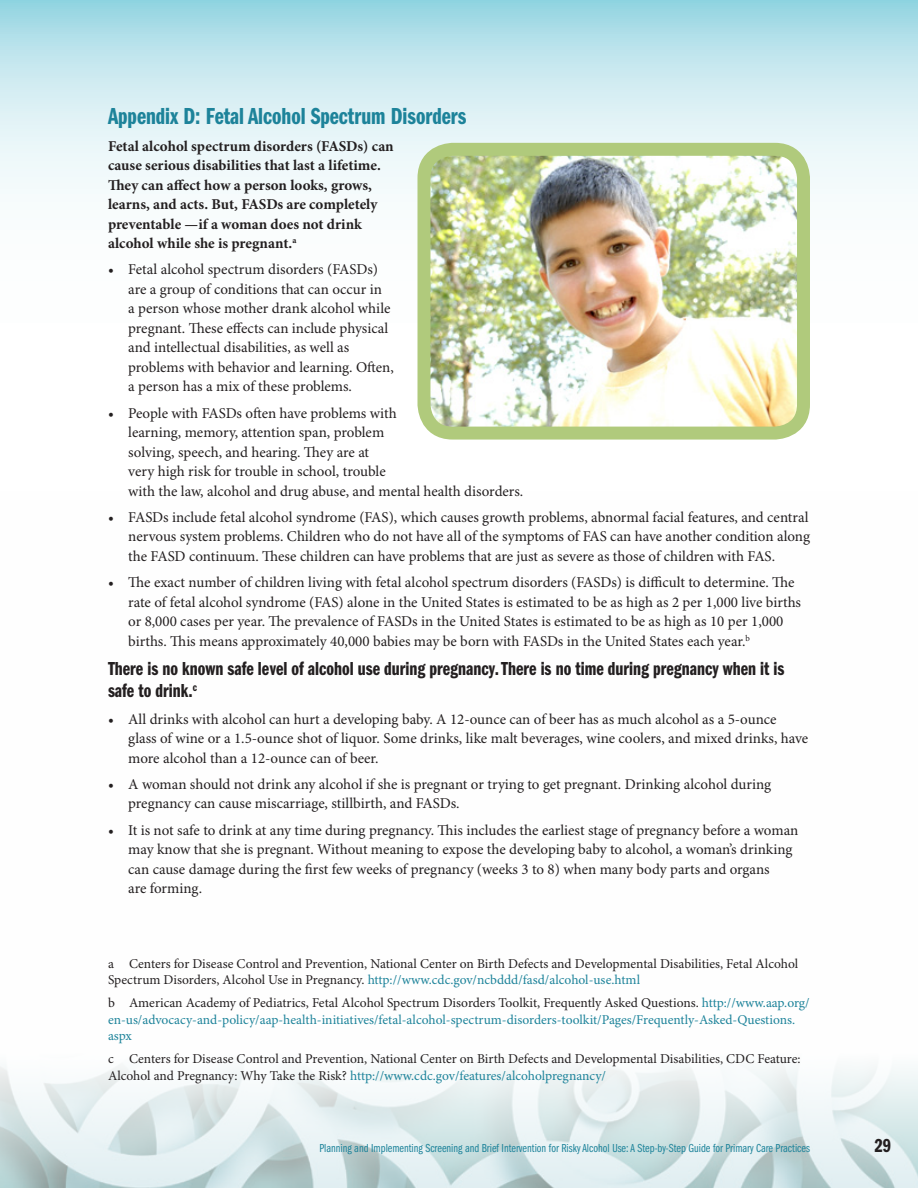
<style>
.page{position:relative;width:918px;height:1188px;background:#fff}
.page>*{position:absolute;margin:0;border:0;box-sizing:border-box;transform-origin:0 0}
.t1{font:24px "ITC Franklin Gothic Std Dm Cp";color:#1d839a}
.t2{font:19.5px/22.5px "ITC Franklin Gothic Std Dm Cp";color:#231f20}
.t3{font:15px/19.5px "Minion Pro";letter-spacing:-.005em;color:#231f20}
.t4{font:700 15px/19.5px "Minion Pro";color:#231f20}
.t5{font:13.5px/16.5px "Minion Pro";letter-spacing:-.005em;color:#231f20}
.t6{font:13.5px/16.5px "Minion Pro";color:#1d839a}
.t7{font:12px "ITC Franklin Gothic Std Bk Cp";color:#1d839a}
.s1{color:#1d839a}
.s2{color:#231f20}
</style>
<div class="page">
<img style="left:0;top:1065px;width:918px;height:123px">
<svg style="left:0;top:0;width:918px;height:409px"></svg>
<img style="left:424px;top:149px;width:380px;height:277px">
<div style="left:418px;top:143px;width:392px;height:297px;border:13px solid #b0ca7c;border-radius:29px"></div>
<p class="t1" style="left:108px;top:103px;width:360px">Appendix D: Fetal Alcohol Spectrum Disorders</p>
<p class="t4" style="left:108px;top:137px;width:287px">Fetal alcohol spectrum disorders (FASDs) can cause serious disabilities that last a lifetime.<br>They can affect how a person looks, grows, learns, and acts. But, FASDs are completely preventable —if a woman does not drink alcohol while she is pregnant.<sup>a</sup></p>
<p class="t3" style="left:128px;top:261px;width:267px;text-indent:-20px">• Fetal alcohol spectrum disorders (FASDs) are a group of conditions that can occur in<br>a person whose mother drank alcohol while pregnant. These effects can include physical and intellectual disabilities, as well as problems with behavior and learning. Often, a person has a mix of these problems.</p>
<p class="t3" style="left:128px;top:404px;width:397px;text-indent:-20px">• People with FASDs often have problems with<br>learning, memory, attention span, problem<br>solving, speech, and hearing. They are at<br>very high risk for trouble in school, trouble<br>with the law, alcohol and drug abuse, and mental health disorders.</p>
<p class="t3" style="left:128px;top:508px;width:683px;text-align:justify;text-indent:-20px">• FASDs include fetal alcohol syndrome (FAS), which causes growth problems, abnormal facial features, and central nervous system problems. Children who do not have all of the symptoms of FAS can have another condition along the FASD continuum. These children can have problems that are just as severe as those of children with FAS.</p>
<p class="t3" style="left:128px;top:573px;width:674px;text-indent:-20px">• The exact number of children living with fetal alcohol spectrum disorders (FASDs) is difficult to determine. The rate of fetal alcohol syndrome (FAS) alone in the United States is estimated to be as high as 2 per 1,000 live births or 8,000 cases per year. The prevalence of FASDs in the United States is estimated to be as high as 10 per 1,000 births. This means approximately 40,000 babies may be born with FASDs in the United States each year.<sup>b</sup></p>
<p class="t2" style="left:108px;top:658px;width:678px">There is no known safe level of alcohol use during pregnancy. There is no time during pregnancy when it is safe to drink.<sup>c</sup></p>
<p class="t3" style="left:128px;top:710px;width:682px;text-indent:-20px">• All drinks with alcohol can hurt a developing baby. A 12-ounce can of beer has as much alcohol as a 5-ounce glass of wine or a 1.5-ounce shot of liquor. Some drinks, like malt beverages, wine coolers, and mixed drinks, have more alcohol than a 12-ounce can of beer.</p>
<p class="t3" style="left:128px;top:775px;width:645px;text-indent:-20px">• A woman should not drink any alcohol if she is pregnant or trying to get pregnant. Drinking alcohol during pregnancy can cause miscarriage, stillbirth, and FASDs.</p>
<p class="t3" style="left:128px;top:821px;width:672px;text-indent:-20px">• It is not safe to drink at any time during pregnancy. This includes the earliest stage of pregnancy before a woman may know that she is pregnant. Without meaning to expose the developing baby to alcohol, a woman’s drinking can cause damage during the first few weeks of pregnancy (weeks 3 to 8) when many body parts and organs<br>are forming.</p>
<p class="t5" style="left:108px;top:955px;width:692px">a Centers for Disease Control and Prevention, National Center on Birth Defects and Developmental Disabilities, Fetal Alcohol<br>Spectrum Disorders, Alcohol Use in Pregnancy. <span class="s1">http://www.cdc.gov/ncbddd/fasd/alcohol-use.html</span></p>
<p class="t6" style="left:108px;top:995px;width:703px"><span class="s2">b American Academy of Pediatrics, Fetal Alcohol Spectrum Disorders Toolkit, Frequently Asked Questions.</span> http://www.aap.org/ en-us/advocacy-and-policy/aap-health-initiatives/fetal-alcohol-spectrum-disorders-toolkit/Pages/Frequently-Asked-Questions. aspx</p>
<p class="t5" style="left:108px;top:1051px;width:694px">c Centers for Disease Control and Prevention, National Center on Birth Defects and Developmental Disabilities, CDC Feature:<br>Alcohol and Pregnancy: Why Take the Risk? <span class="s1">http://www.cdc.gov/features/alcoholpregnancy/</span></p>
<p class="t7" style="left:319px;top:1141px;width:492px">Planning and Implementing Screening and Brief Intervention for Risky Alcohol Use: A Step-by-Step Guide for Primary Care Practices</p>
<h2 class="t2" style="left:874px;top:1135px;width:18px">29</h2>
</div>
